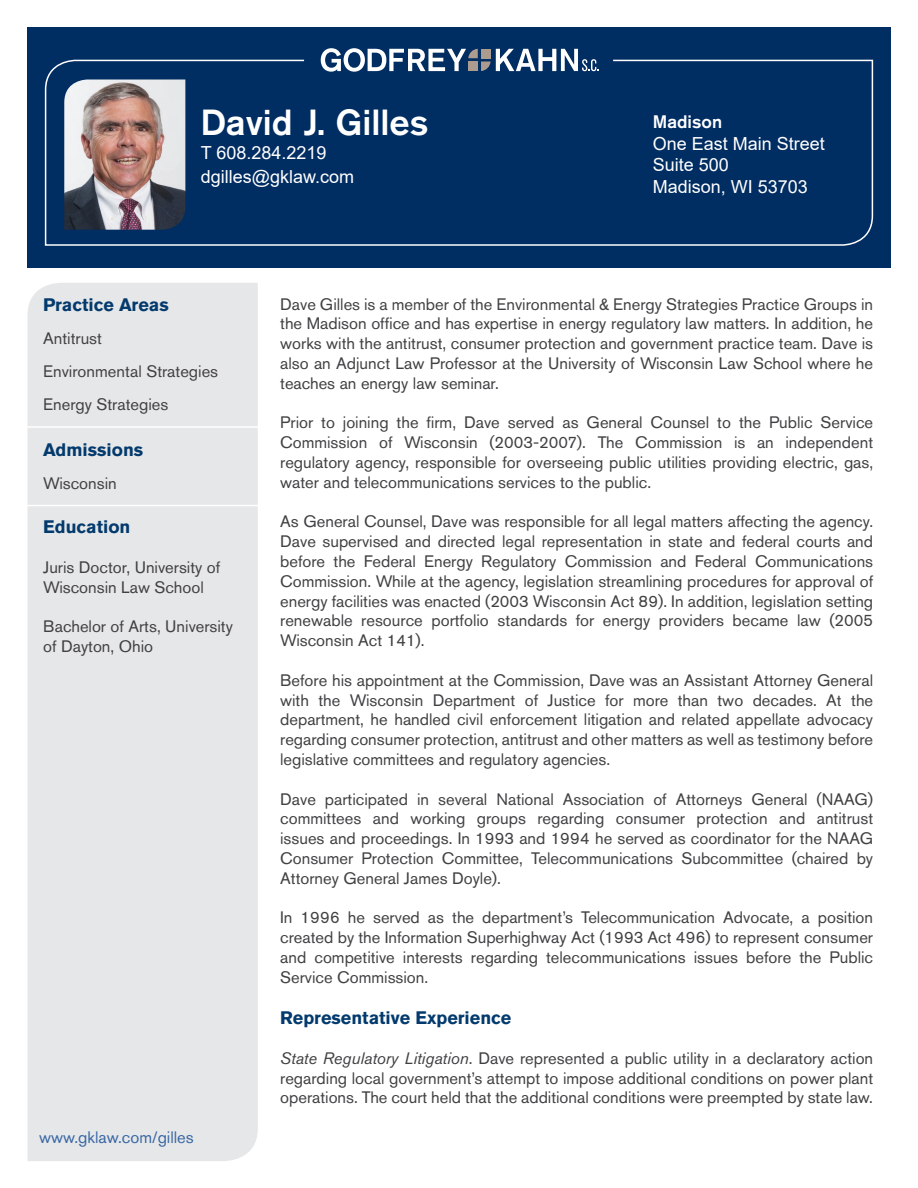
<style>
.page{position:relative;width:918px;height:1188px;background:#fff}
.page>*{position:absolute;margin:0;border:0;box-sizing:border-box;transform-origin:0 0}
.t1{font:500 36px "Akzidenz Grotesk Std";color:#fff}
.t2{font:18px/21.6px "Arial";color:#fff}
.t3{font:700 18px "Akzidenz Grotesk Std";color:#033a6d}
.t4{font:500 18px "Akzidenz Grotesk Std";color:#fff}
.t5{font:16.5px/19.8px "Akzidenz Grotesk Std";color:#414042;text-align:justify}
.t6{font:16.5px "Akzidenz Grotesk Std";color:#3a68a5}
.s1{font-style:italic}
</style>
<div class="page">
<div style="left:27px;top:27px;width:864px;height:241px;background:#002d62"></div>
<svg style="left:321px;top:48px;width:257px;height:11px"></svg>
<svg style="left:44px;top:59px;width:830px;height:187px"></svg>
<img style="left:64px;top:80px;width:121px;height:150px">
<div style="left:27px;top:283px;width:231px;height:878px;background:#e6e7e8"></div>
<hr style="left:18px;top:426px;width:243px;height:2px;background:#fff">
<hr style="left:19px;top:505px;width:243px;height:1px;background:#fff">
<h1 class="t1" style="left:201px;top:100px;width:229px">David J. Gilles</h1>
<p class="t2" style="left:201px;top:140px;width:155px;line-height:24px">T 608.284.2219 dgilles@gklaw.com</p>
<p class="t4" style="left:653px;top:111px;width:71px">Madison</p>
<p class="t2" style="left:653px;top:133px;width:174px">One East Main Street<br>Suite 500<br>Madison, WI 53703</p>
<p class="t3" style="left:43px;top:295px;width:127px">Practice Areas</p>
<p class="t5" style="left:43px;top:322px;width:176px;line-height:33px;text-align:left">Antitrust<br>Environmental Strategies<br>Energy Strategies</p>
<p class="t3" style="left:43px;top:439px;width:102px">Admissions</p>
<p class="t5" style="left:43px;top:473px;width:75px">Wisconsin</p>
<p class="t3" style="left:43px;top:517px;width:89px">Education</p>
<p class="t5" style="left:43px;top:557px;width:179px">Juris Doctor, University of<br>Wisconsin Law School</p>
<p class="t5" style="left:43px;top:617px;width:191px">Bachelor of Arts, University of Dayton, Ohio</p>
<p class="t6" style="left:39px;top:1127px;width:156px">www.gklaw.com/gilles</p>
<p class="t5" style="left:280px;top:294px;width:594px">Dave Gilles is a member of the Environmental &amp; Energy Strategies Practice Groups in the Madison office and has expertise in energy regulatory law matters. In addition, he works with the antitrust, consumer protection and government practice team. Dave is also an Adjunct Law Professor at the University of Wisconsin Law School where he teaches an energy law seminar.</p>
<p class="t5" style="left:280px;top:413px;width:595px">Prior to joining the firm, Dave served as General Counsel to the Public Service Commission of Wisconsin (2003-2007). The Commission is an independent regulatory agency, responsible for overseeing public utilities providing electric, gas, water and telecommunications services to the public.</p>
<p class="t5" style="left:280px;top:512px;width:595px">As General Counsel, Dave was responsible for all legal matters affecting the agency.<br>Dave supervised and directed legal representation in state and federal courts and before the Federal Energy Regulatory Commission and Federal Communications Commission. While at the agency, legislation streamlining procedures for approval of energy facilities was enacted (2003 Wisconsin Act 89). In addition, legislation setting renewable resource portfolio standards for energy providers became law (2005<br>Wisconsin Act 141).</p>
<p class="t5" style="left:280px;top:670px;width:594px">Before his appointment at the Commission, Dave was an Assistant Attorney General with the Wisconsin Department of Justice for more than two decades. At the department, he handled civil enforcement litigation and related appellate advocacy regarding consumer protection, antitrust and other matters as well as testimony before legislative committees and regulatory agencies.</p>
<p class="t5" style="left:280px;top:789px;width:595px">Dave participated in several National Association of Attorneys General (NAAG) committees and working groups regarding consumer protection and antitrust issues and proceedings. In 1993 and 1994 he served as coordinator for the NAAG Consumer Protection Committee, Telecommunications Subcommittee (chaired by Attorney General James Doyle).</p>
<p class="t5" style="left:280px;top:908px;width:594px">In 1996 he served as the department’s Telecommunication Advocate, a position created by the Information Superhighway Act (1993 Act 496) to represent consumer and competitive interests regarding telecommunications issues before the Public Service Commission.</p>
<p class="t3" style="left:280px;top:1007px;width:233px">Representative Experience</p>
<p class="t5" style="left:280px;top:1048px;width:595px"><span class="s1">State Regulatory Litigation</span>. Dave represented a public utility in a declaratory action regarding local government’s attempt to impose additional conditions on power plant operations. The court held that the additional conditions were preempted by state law.</p>
</div>
